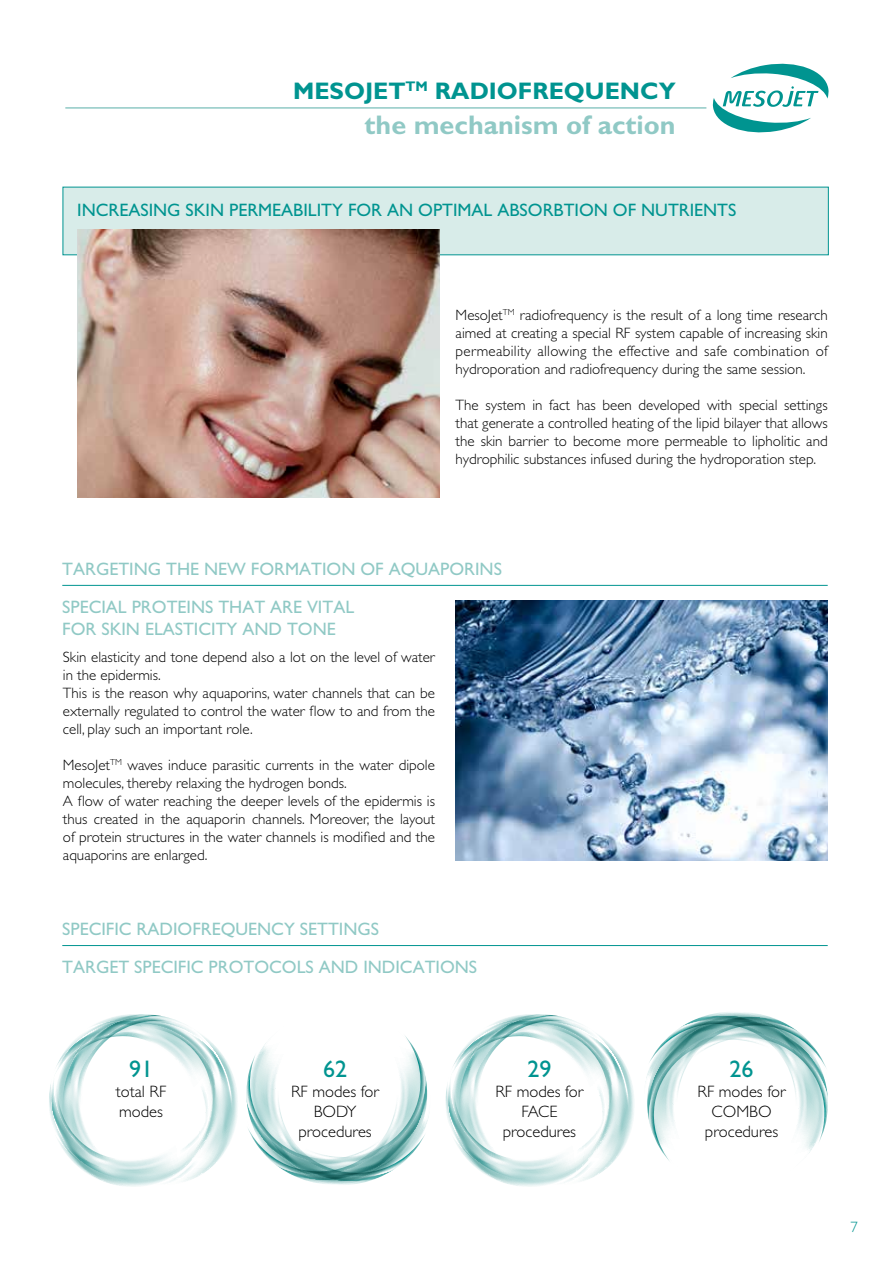
<style>
.page{position:relative;width:893px;height:1263px;background:#fff}
.page>*{position:absolute;margin:0;border:0;box-sizing:border-box;transform-origin:0 0}
.t1{font:700 27px "M Gill Sans";color:#90c9c5}
.t2{font:700 24px "M Gill Sans";color:#009490}
.t3{font:24px "M Gill Sans";color:#009490}
.t4{font:18px/38.1px "M Gill Sans";color:#90c9c5}
.t5{font:18px "M Gill Sans";color:#009490}
.t6{font:300 16.5px/19.8px "Gill Sans";color:#000;text-align:center}
.t7{font:300 15px/18px "Gill Sans";color:#000;text-align:justify}
.t8{font:300 15px "Gill Sans";color:#009490}
</style>
<div class="page">
<div style="left:63px;top:187px;width:766px;height:68px;background:#d8ece9"></div>
<svg style="left:713px;top:63px;width:116px;height:70px"></svg>
<hr style="left:65px;top:107px;width:641px;height:2px;background:#90c9c5">
<img style="left:77px;top:230px;width:363px;height:267px">
<img style="left:456px;top:600px;width:372px;height:261px">
<hr style="left:62px;top:585px;width:766px;height:1px;background:#009490">
<hr style="left:62px;top:945px;width:766px;height:1px;background:#009490">
<svg style="left:49px;top:1014px;width:184px;height:173px"></svg>
<svg style="left:246px;top:1036px;width:183px;height:149px"></svg>
<svg style="left:445px;top:1014px;width:180px;height:173px"></svg>
<svg style="left:645px;top:1012px;width:183px;height:149px"></svg>
<h2 class="t2" style="left:293px;top:78px;width:384px">MESOJET<sup>TM</sup> RADIOFREQUENCY</h2>
<h1 class="t1" style="left:365px;top:110px;width:313px">the mechanism of action</h1>
<p class="t5" style="left:77px;top:200px;width:661px">INCREASING SKIN PERMEABILITY FOR AN OPTIMAL ABSORBTION OF NUTRIENTS</p>
<p class="t7" style="left:456px;top:306px;width:374px">MesoJet<sup>TM</sup> radiofrequency is the result of a long time research aimed at creating a special RF system capable of increasing skin permeability allowing the effective and safe combination of hydroporation and radiofrequency during the same session.</p>
<p class="t7" style="left:456px;top:396px;width:374px">The system in fact has been developed with special settings that generate a controlled heating of the lipid bilayer that allows the skin barrier to become more permeable to lipholitic and hydrophilic substances infused during the hydroporation step.</p>
<p class="t4" style="left:62px;top:550px;width:441px">TARGETING THE NEW FORMATION OF AQUAPORINS<br>SPECIAL PROTEINS THAT ARE VITAL</p>
<p class="t4" style="left:62px;top:610px;width:275px">FOR SKIN ELASTICITY AND TONE</p>
<p class="t7" style="left:63px;top:648px;width:374px;text-align:left">Skin elasticity and tone depend also a lot on the level of water in the epidermis.<br>This is the reason why aquaporins, water channels that can be externally regulated to control the water flow to and from the cell, play such an important role.</p>
<p class="t7" style="left:63px;top:756px;width:374px;text-align:left">MesoJet<sup>TM</sup> waves induce parasitic currents in the water dipole molecules, thereby relaxing the hydrogen bonds.<br>A flow of water reaching the deeper levels of the epidermis is thus created in the aquaporin channels. Moreover, the layout of protein structures in the water channels is modified and the aquaporins are enlarged.</p>
<p class="t4" style="left:62px;top:910px;width:416px">SPECIFIC RADIOFREQUENCY SETTINGS<br>TARGET SPECIFIC PROTOCOLS AND INDICATIONS</p>
<h2 class="t3" style="left:129px;top:1056px;width:25px">91</h2>
<p class="t6" style="left:116px;top:1082px;width:52px;text-align:left">total RF modes</p>
<h2 class="t3" style="left:323px;top:1056px;width:25px">62</h2>
<p class="t6" style="left:291px;top:1082px;width:89px">RF modes for<br>BODY procedures</p>
<h2 class="t3" style="left:527px;top:1056px;width:25px">29</h2>
<p class="t6" style="left:495px;top:1082px;width:89px">RF modes for<br>FACE procedures</p>
<h2 class="t3" style="left:730px;top:1056px;width:25px">26</h2>
<p class="t6" style="left:698px;top:1082px;width:89px">RF modes for<br>COMBO procedures</p>
<p class="t8" style="left:850px;top:1218px;width:9px">7</p>
</div>
